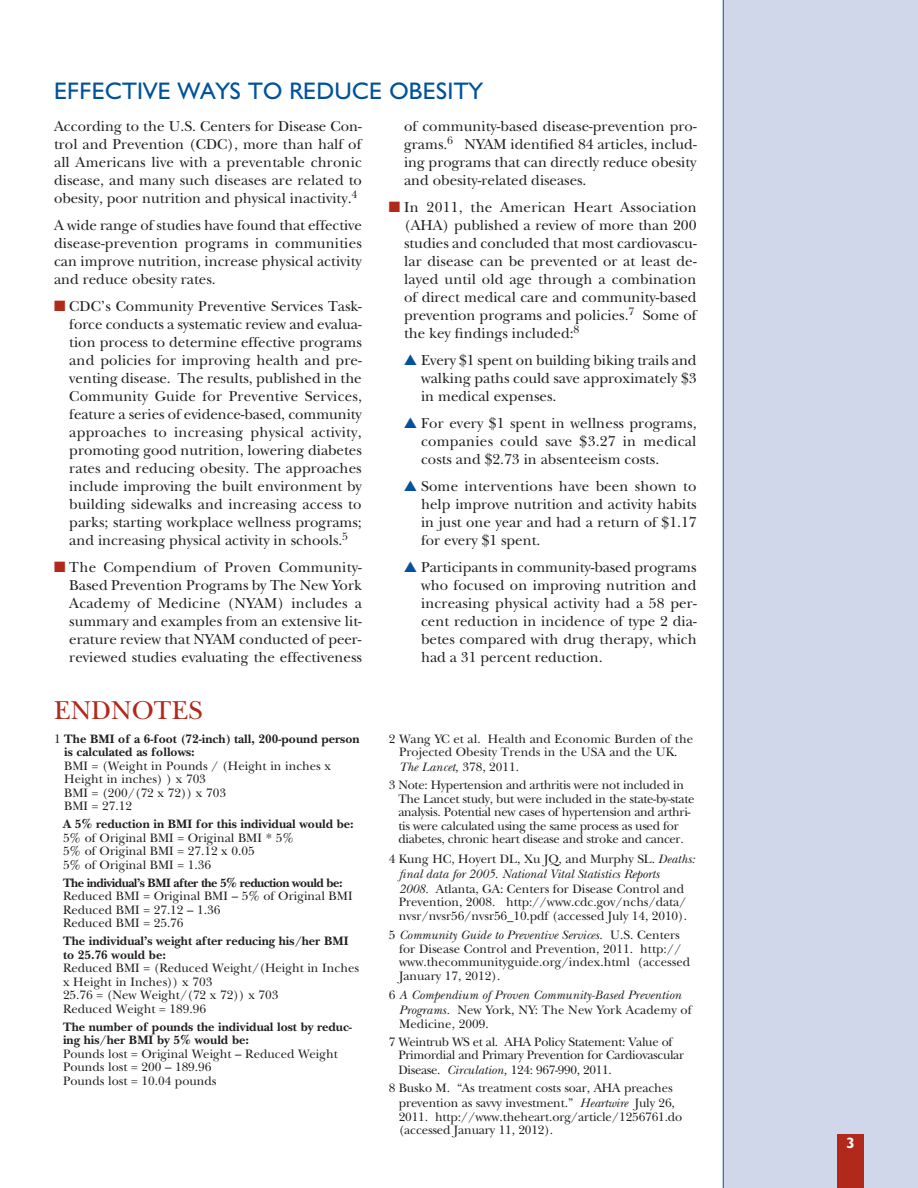
<style>
.page{position:relative;width:918px;height:1188px;background:#fff}
.page>*{position:absolute;margin:0;border:0;box-sizing:border-box;transform-origin:0 0}
.Small_Head{font:27px "New Baskerville";color:#b1291a}
.Smaller_Head{font:24px "Humanist 521 BT";letter-spacing:.01em;color:#01529b}
.Text{font:15px/18px "New Baskerville";color:#231f20;text-align:justify}
.t1{font:700 15px "Humanist 521 BT";color:#fff}
.EndNotes{font:12.75px/13.5px "New Baskerville";letter-spacing:-.005em;color:#231f20}
.EndNotes-2{font:12.75px/13.5px "New Baskerville";letter-spacing:-.025em;color:#231f20}
.EndNotes-3{font:italic 12.75px/15px "New Baskerville";letter-spacing:.005em;color:#231f20}
.EndNotes-4{font:700 12.75px/13.5px "New Baskerville";color:#231f20}
.s1{color:#b1291a}
.s2{color:#01529b}
.s3{font-weight:700}
.s4{font-style:normal}
.s5{font-style:italic}
</style>
<div class="page">
<div style="left:724px;top:0;width:194px;height:1188px;background:#d1d7ea"></div>
<div style="left:837px;top:1134px;width:27px;height:54px;background:#b1291a"></div>
<hr style="left:723px;top:0;width:1px;height:1188px;background:#01529b">
<p class="Smaller_Head" style="left:54px;top:76px;width:430px">EFFECTIVE WAYS TO REDUCE OBESITY</p>
<p class="Text" style="left:54px;top:117px;width:310px">According to the U.S. Centers for Disease Con&shy;trol and Prevention (CDC), more than half of all Americans live with a preventable chronic disease, and many such diseases are related to obesity, poor nutrition and physical inactivity.<sup>4</sup></p>
<p class="Text" style="left:54px;top:216px;width:309px">A wide range of studies have found that effective disease-prevention programs in communities can improve nutrition, increase physical activity and reduce obesity rates.</p>
<p class="Text" style="left:69px;top:297px;width:294px;text-indent:-15px"><span class="s1">■</span> CDC’s Community Preventive Services Task&shy;force conducts a systematic review and evalua&shy;tion process to determine effective programs and policies for improving health and pre&shy;venting disease. The results, published in the Community Guide for Preventive Services, feature a series of evidence-based, community approaches to increasing physical activity, promoting good nutrition, lowering diabetes rates and reducing obesity. The approaches include improving the built environment by building sidewalks and increasing access to parks; starting workplace wellness programs; and increasing physical activity in schools.<sup>5</sup></p>
<p class="Text" style="left:69px;top:558px;width:294px;text-indent:-15px"><span class="s1">■</span> The Compendium of Proven Community-Based Prevention Programs by The New York Academy of Medicine (NYAM) includes a summary and examples from an extensive lit&shy;erature review that NYAM conducted of peer&shy;reviewed studies evaluating the effectiveness</p>
<p class="Text" style="left:404px;top:117px;width:294px">of community-based disease-prevention pro&shy;grams.<sup>6</sup> NYAM identified 84 articles, includ&shy;ing programs that can directly reduce obesity and obesity-related diseases.</p>
<p class="Text" style="left:404px;top:198px;width:294px;text-indent:-15px"><span class="s1">■</span> In 2011, the American Heart Association (AHA) published a review of more than 200 studies and concluded that most cardiovascu&shy;lar disease can be prevented or at least de&shy;layed until old age through a combination of direct medical care and community-based prevention programs and policies.<sup>7</sup> Some of the key findings included:<sup>8</sup></p>
<p class="Text" style="left:421px;top:351px;width:277px;text-indent:-17px"><span class="s2">▲</span> Every $1 spent on building biking trails and walking paths could save approximately $3 in medical expenses.</p>
<p class="Text" style="left:421px;top:414px;width:277px;text-indent:-17px"><span class="s2">▲</span> For every $1 spent in wellness programs, companies could save $3.27 in medical costs and $2.73 in absenteeism costs.</p>
<p class="Text" style="left:421px;top:477px;width:277px;text-indent:-17px"><span class="s2">▲</span> Some interventions have been shown to help improve nutrition and activity habits in just one year and had a return of $1.17 for every $1 spent.</p>
<p class="Text" style="left:421px;top:558px;width:277px;text-indent:-17px"><span class="s2">▲</span> Participants in community-based programs who focused on improving nutrition and increasing physical activity had a 58 per&shy;cent reduction in incidence of type 2 dia&shy;betes compared with drug therapy, which had a 31 percent reduction.</p>
<p class="Small_Head" style="left:54px;top:693px;width:150px">ENDNOTES</p>
<p class="EndNotes" style="left:64px;top:732px;width:297px;text-indent:-10px">1 <span class="s3">The BMI of a 6-foot (72-inch) tall, 200-pound person is calculated as follows:<br></span>BMI = (Weight in Pounds / (Height in inches x<br>Height in inches) ) x 703<br>BMI = (200/(72 x 72)) x 703<br>BMI = 27.12</p>
<p class="EndNotes" style="left:63px;top:817px;width:292px"><span class="s3">A 5% reduction in BMI for this individual would be:<br></span>5% of Original BMI = Original BMI * 5%<br>5% of Original BMI = 27.12 x 0.05<br>5% of Original BMI = 1.36</p>
<p class="EndNotes" style="left:63px;top:876px;width:291px"><span class="s3">The individual’s BMI after the 5% reduction would be:<br></span>Reduced BMI = Original BMI – 5% of Original BMI Reduced BMI = 27.12 – 1.36<br>Reduced BMI = 25.76</p>
<p class="EndNotes" style="left:63px;top:934px;width:298px"><span class="s3">The individual’s weight after reducing his/her BMI to 25.76 would be:<br></span>Reduced BMI = (Reduced Weight/(Height in Inches x Height in Inches)) x 703<br>25.76 = (New Weight/(72 x 72)) x 703<br>Reduced Weight = 189.96</p>
<p class="EndNotes-4" style="left:63px;top:1020px;width:291px">The number of pounds the individual lost by reduc&shy;ing his/her BMI by 5% would be:</p>
<p class="EndNotes" style="left:63px;top:1047px;width:276px">Pounds lost = Original Weight – Reduced Weight</p>
<p class="EndNotes" style="left:63px;top:1060px;width:150px">Pounds lost = 200 – 189.96</p>
<p class="EndNotes" style="left:63px;top:1074px;width:155px">Pounds lost = 10.04 pounds</p>
<p class="EndNotes" style="left:389px;top:732px;width:306px;text-align:center">2 Wang YC et al. Health and Economic Burden of the<br>Projected Obesity Trends in the USA and the UK.</p>
<p class="EndNotes-3" style="left:399px;top:760px;width:122px">The Lancet, <span class="s4">378, 2011.</span></p>
<p class="EndNotes-2" style="left:398px;top:778px;width:298px;text-indent:-10px">3 Note: Hypertension and arthritis were not included in The Lancet study, but were included in the state-by-state analysis. Potential new cases of hypertension and arthri&shy;tis were calculated using the same process as used for diabetes, chronic heart disease and stroke and cancer.</p>
<p class="EndNotes" style="left:399px;top:851px;width:298px;line-height:15px;text-indent:-10px">4 Kung HC, Hoyert DL, Xu JQ, and Murphy SL. <span class="s5">Deaths: final data for 2005. National Vital Statistics Reports<br>2008.</span> Atlanta, GA: Centers for Disease Control and</p>
<p class="EndNotes" style="left:399px;top:895px;width:290px">Prevention, 2008. http://www.cdc.gov/nchs/data/ nvsr/nvsr56/nvsr56_10.pdf (accessed July 14, 2010).</p>
<p class="EndNotes" style="left:399px;top:928px;width:293px;text-indent:-10px">5 <span class="s5">Community Guide to Preventive Services.</span> U.S. Centers for Disease Control and Prevention, 2011. http:// www.thecommunityguide.org/index.html (accessed January 17, 2012).</p>
<p class="EndNotes-3" style="left:399px;top:988px;width:294px;text-indent:-10px"><span class="s4">6</span> A Compendium of Proven Community-Based Prevention<br>Programs. <span class="s4">New York, NY: The New York Academy of</span></p>
<p class="EndNotes" style="left:399px;top:1017px;width:91px">Medicine, 2009.</p>
<p class="EndNotes-2" style="left:398px;top:1035px;width:287px;text-indent:-10px">7 Weintrub WS et al. AHA Policy Statement: Value of<br>Primordial and Primary Prevention for Cardiovascular</p>
<p class="EndNotes-2" style="left:398px;top:1063px;width:215px">Disease. <span class="s5">Circulation,</span> 124: 967-990, 2011.</p>
<p class="EndNotes" style="left:389px;top:1080px;width:288px;line-height:15px;text-align:right">8 Busko M. “As treatment costs soar, AHA preaches prevention as savvy investment.” <span class="s5">Heartwire</span> July 26,</p>
<p class="EndNotes" style="left:399px;top:1110px;width:285px">2011. http://www.theheart.org/article/1256761.do (accessed January 11, 2012).</p>
<p class="t1" style="left:846px;top:1133px;width:10px">3</p>
</div>
